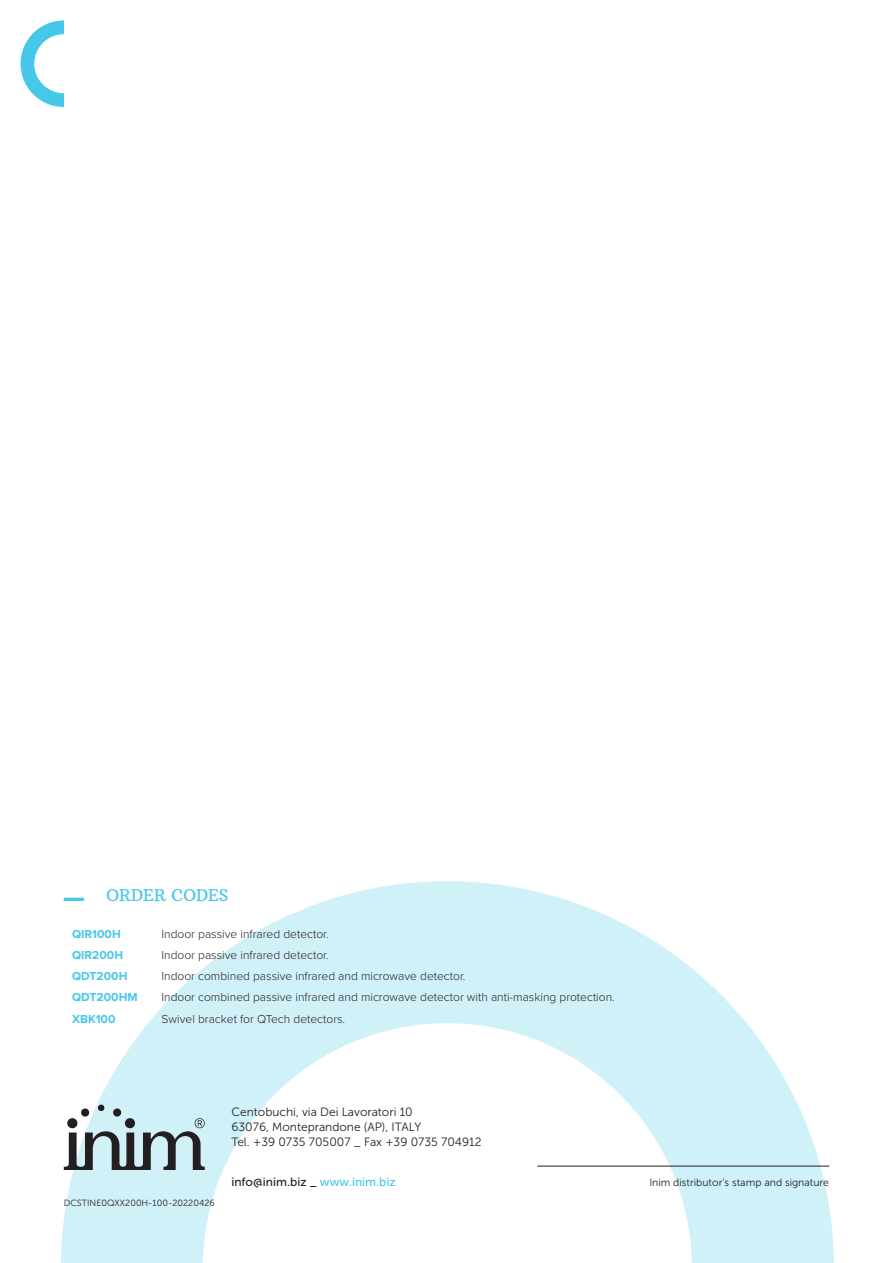
<style>
.page{position:relative;width:893px;height:1263px;background:#fff}
.page>*{position:absolute;margin:0;border:0;box-sizing:border-box;transform-origin:0 0}
.t1{font:16.5px "Arbutus Slab";color:#47c7ea}
.t2{font:300 12px "Proxima Nova";color:#231f20}
.t3{font:12px "Museo Sans 300";color:#231f20}
.t4{font:700 12px "Proxima Nova";color:#47c7ea}
.t5{font:12px "Museo Sans 500";color:#231f20}
.t6{font:10.5px "Museo Sans 300";color:#231f20}
.t7{font:9px "Museo Sans 300";color:#231f20}
.s1{color:#47c7ea}
</style>
<div class="page">
<svg style="left:61px;top:881px;width:773px;height:382px"></svg>
<svg style="left:21px;top:20px;width:43px;height:87px"></svg>
<hr style="left:537px;top:1166px;width:292px;height:1px;background:#231f20">
<svg style="left:64px;top:1104px;width:141px;height:66px;background:#a2b5ba"></svg>
<hr style="left:64px;top:898px;width:20px;height:3px;background:#47c7ea">
<p class="t1" style="left:107px;top:885px;width:123px">ORDER CODES</p>
<p class="t4" style="left:72px;top:927px;width:50px">QIR100H</p>
<p class="t2" style="left:162px;top:927px;width:169px">Indoor passive infrared detector.</p>
<p class="t4" style="left:72px;top:948px;width:53px">QIR200H</p>
<p class="t2" style="left:162px;top:948px;width:169px">Indoor passive infrared detector.</p>
<p class="t4" style="left:72px;top:969px;width:57px">QDT200H</p>
<p class="t2" style="left:162px;top:969px;width:305px">Indoor combined passive infrared and microwave detector.</p>
<p class="t4" style="left:72px;top:990px;width:67px">QDT200HM</p>
<p class="t2" style="left:162px;top:990px;width:455px">Indoor combined passive infrared and microwave detector with anti-masking protection.</p>
<p class="t4" style="left:72px;top:1012px;width:45px">XBK100</p>
<p class="t2" style="left:162px;top:1012px;width:185px">Swivel bracket for QTech detectors.</p>
<p class="t3" style="left:231px;top:1105px;width:183px">Centobuchi, via Dei Lavoratori 10</p>
<p class="t3" style="left:231px;top:1120px;width:191px">63076, Monteprandone (AP), ITALY</p>
<p class="t3" style="left:231px;top:1135px;width:252px">Tel. +39 0735 705007 _ Fax +39 0735 704912</p>
<p class="t7" style="left:64px;top:1198px;width:153px">DCSTINE0QXX200H-100-20220426</p>
<p class="t5" style="left:231px;top:1176px;width:166px">info@inim.biz _ <span class="s1">www.inim.biz</span></p>
<p class="t6" style="left:649px;top:1177px;width:181px">Inim distributor’s stamp and signature</p>
</div>
